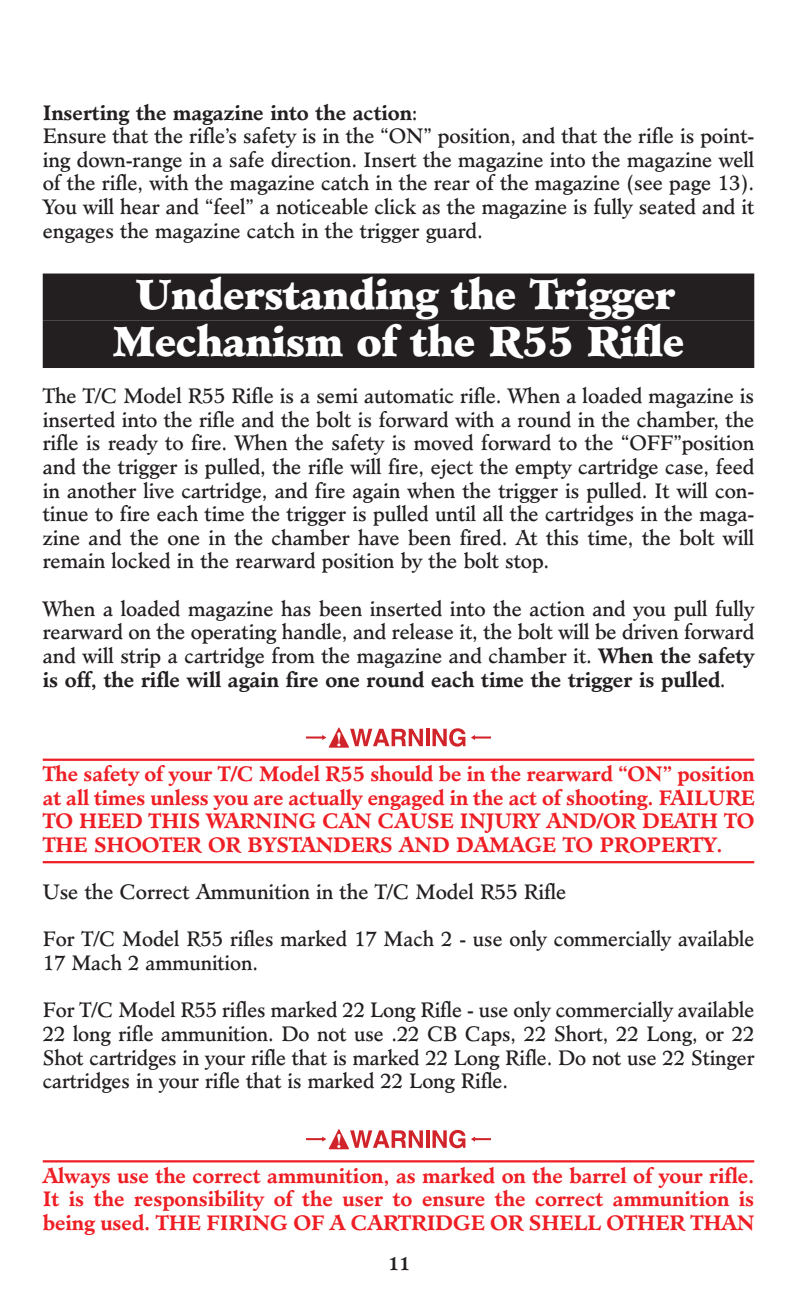
<style>
.page{position:relative;width:810px;height:1296px;background:#fff}
.page>*{position:absolute;margin:0;border:0;box-sizing:border-box;transform-origin:0 0}
.t1{font:900 40.5px/47.2px "Minister";letter-spacing:-.015em;color:#fff;text-align:center}
.t2{font:20.25px/23.6px "Minister";letter-spacing:-.005em;color:#231f20;text-align:justify}
.t3{font:20.25px/23.6px "Minister";letter-spacing:-.005em;color:#231f20;scale:.95 1}
.t4{font:700 20.25px/23.6px "Minister";letter-spacing:-.005em;color:#ee1e24;text-align:justify;scale:.96 1}
.t5{font:700 20.25px/23.6px "Minister";letter-spacing:-.005em;color:#ee1e24;text-align:justify}
.t6{font:700 18px "Minister";color:#231f20}
.s1{font-weight:700}
</style>
<div class="page">
<div style="left:43px;top:274px;width:711px;height:47px;background:#231f20"></div>
<div style="left:43px;top:321px;width:711px;height:47px;background:#231f20"></div>
<hr style="left:43px;top:759px;width:711px;height:2px;background:#ee1e24">
<hr style="left:43px;top:861px;width:711px;height:2px;background:#ee1e24">
<hr style="left:43px;top:1160px;width:711px;height:2px;background:#ee1e24">
<hr style="left:426px;top:1130px;width:4px;height:18px;background:#d1232a">
<svg style="left:433px;top:1130px;width:32px;height:18px"></svg>
<svg style="left:306px;top:1129px;width:117px;height:20px"></svg>
<svg style="left:471px;top:1137px;width:20px;height:5px"></svg>
<hr style="left:426px;top:729px;width:4px;height:17px;background:#d1232a">
<svg style="left:433px;top:728px;width:32px;height:19px"></svg>
<svg style="left:306px;top:727px;width:117px;height:21px"></svg>
<svg style="left:471px;top:735px;width:20px;height:5px"></svg>
<p class="t2" style="left:43px;top:102px;width:713px;text-align:left"><span class="s1">Inserting the magazine into the action</span>:<br>Ensure that the rifle’s safety is in the “ON” position, and that the rifle is point&shy;ing down-range in a safe direction. Insert the magazine into the magazine well of the rifle, with the magazine catch in the rear of the magazine (see page 13).<br>You will hear and “feel” a noticeable click as the magazine is fully seated and it engages the magazine catch in the trigger guard.</p>
<h1 class="t1" style="left:112px;top:274px;width:574px">Understanding the Trigger<br>Mechanism of the R55 Rifle</h1>
<p class="t2" style="left:43px;top:386px;width:713px">The T/C Model R55 Rifle is a semi automatic rifle. When a loaded magazine is inserted into the rifle and the bolt is forward with a round in the chamber, the rifle is ready to fire. When the safety is moved forward to the “OFF”position and the trigger is pulled, the rifle will fire, eject the empty cartridge case, feed in another live cartridge, and fire again when the trigger is pulled. It will con&shy;tinue to fire each time the trigger is pulled until all the cartridges in the maga&shy;zine and the one in the chamber have been fired. At this time, the bolt will remain locked in the rearward position by the bolt stop.</p>
<p class="t2" style="left:43px;top:598px;width:713px">When a loaded magazine has been inserted into the action and you pull fully rearward on the operating handle, and release it, the bolt will be driven forward and will strip a cartridge from the magazine and chamber it. <span class="s1">When the safety is off, the rifle will again fire one round each time the trigger is pulled</span>.</p>
<p class="t4" style="left:43px;top:764px;width:743px">The safety of your T/C Model R55 should be in the rearward “ON” position at all times unless you are actually engaged in the act of shooting. FAILURE TO HEED THIS WARNING CAN CAUSE INJURY AND/OR DEATH TO THE SHOOTER OR BYSTANDERS AND DAMAGE TO PROPERTY.</p>
<p class="t2" style="left:43px;top:882px;width:525px">Use the Correct Ammunition in the T/C Model R55 Rifle</p>
<p class="t3" style="left:43px;top:929px;width:751px">For T/C Model R55 rifles marked 17 Mach 2 - use only commercially available<br>17 Mach 2 ammunition.</p>
<p class="t3" style="left:43px;top:1000px;width:751px;text-align:justify">For T/C Model R55 rifles marked 22 Long Rifle - use only commercially available 22 long rifle ammunition. Do not use .22 CB Caps, 22 Short, 22 Long, or 22<br>Shot cartridges in your rifle that is marked 22 Long Rifle. Do not use 22 Stinger cartridges in your rifle that is marked 22 Long Rifle.</p>
<p class="t5" style="left:43px;top:1165px;width:714px">Always use the correct ammunition, as marked on the barrel of your rifle.<br>It is the responsibility of the user to ensure the correct ammunition is being used. THE FIRING OF A CARTRIDGE OR SHELL OTHER THAN</p>
<p class="t6" style="left:388px;top:1256px;width:23px">11</p>
</div>
